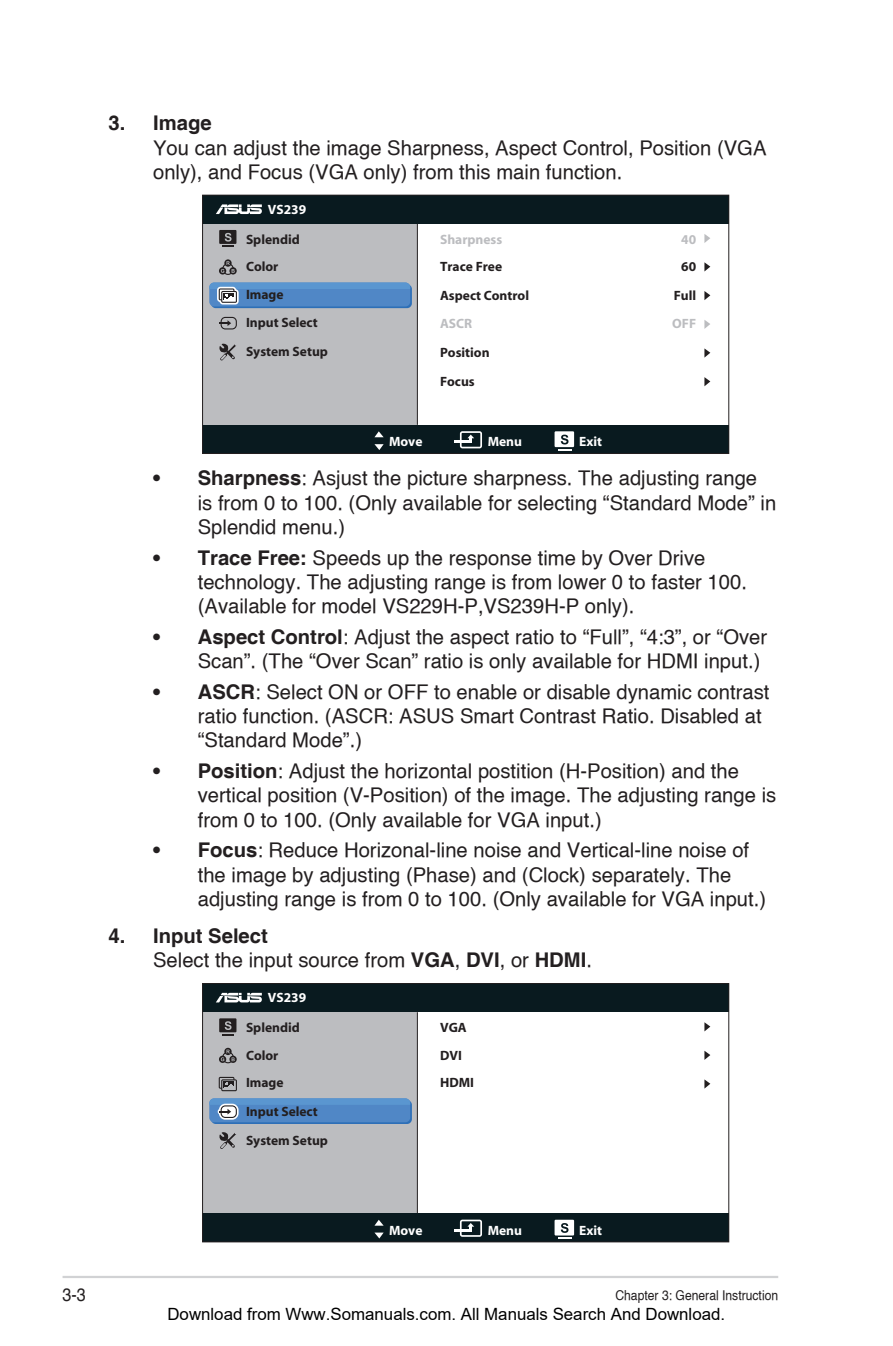
<style>
.page{position:relative;width:893px;height:1346px;background:#fff}
.page>*{position:absolute;margin:0;border:0;box-sizing:border-box;transform-origin:0 0}
.Bulleted_Text{font:20.25px/24.3px "Helvetica";color:#231f20}
.List_2{font:20.25px/24.3px "Helvetica";color:#231f20}
.t1{font:18px "Helvetica";color:#231f20;scale:.9 1}
.t2{font:16.88px "Arial";color:#000}
.t3{font:700 13.5px/27.9px "Myriad";color:#231f20}
.t4{font:700 13.5px "Myriad";color:#fff}
.t5{font:13.5px "Helvetica";color:#231f20;scale:.9 1}
.t6{font:700 13.5px "Myriad";color:#bcbdc0}
.s1{font-weight:700}
.s2{color:#bcbdc0}
</style>
<div class="page">
<hr style="left:63px;top:1276px;width:715px;height:2px;background:#d1d2d4">
<div style="left:203px;top:195px;width:526px;height:29px;background:#091a1f"></div>
<div style="left:203px;top:425px;width:526px;height:28px;background:#091a1f"></div>
<div style="left:203px;top:224px;width:215px;height:201px;background:#bcbdc0"></div>
<div style="left:202px;top:195px;width:527px;height:259px;border:1px solid #231f20"></div>
<hr style="left:417px;top:224px;width:1px;height:201px;background:#231f20">
<div style="left:219px;top:230px;width:17px;height:14px;background:#231f20"></div>
<svg style="left:222px;top:233px;width:12px;height:14px"></svg>
<div style="left:219px;top:267px;width:7px;height:7px;background:#2d2a2b;border-radius:50%"></div>
<svg style="left:221px;top:261px;width:14px;height:14px"></svg>
<svg style="left:219px;top:317px;width:18px;height:12px"></svg>
<svg style="left:219px;top:343px;width:17px;height:18px"></svg>
<div style="left:211px;top:284px;width:201px;height:24px;background:#3d7abd;border-radius:5px"></div>
<svg style="left:216px;top:204px;width:46px;height:10px"></svg>
<svg style="left:555px;top:431px;width:19px;height:19px"></svg>
<svg style="left:374px;top:431px;width:10px;height:6px"></svg>
<svg style="left:374px;top:444px;width:10px;height:6px"></svg>
<svg style="left:704px;top:234px;width:6px;height:9px"></svg>
<svg style="left:704px;top:291px;width:6px;height:9px"></svg>
<svg style="left:704px;top:320px;width:6px;height:9px"></svg>
<svg style="left:704px;top:348px;width:6px;height:10px"></svg>
<svg style="left:704px;top:377px;width:6px;height:9px"></svg>
<hr style="left:454px;top:440px;width:18px;height:3px;background:#fff">
<svg style="left:460px;top:431px;width:22px;height:17px"></svg>
<svg style="left:209px;top:282px;width:201px;height:24px;background:#5b8ec6"></svg>
<svg style="left:704px;top:262px;width:6px;height:9px"></svg>
<div style="left:203px;top:983px;width:526px;height:29px;background:#091a1f"></div>
<div style="left:203px;top:1213px;width:526px;height:29px;background:#091a1f"></div>
<div style="left:203px;top:1012px;width:215px;height:201px;background:#bcbdc0"></div>
<div style="left:202px;top:983px;width:527px;height:259px;border:1px solid #231f20"></div>
<hr style="left:417px;top:1012px;width:1px;height:201px;background:#231f20">
<div style="left:219px;top:1018px;width:17px;height:14px;background:#231f20"></div>
<svg style="left:222px;top:1021px;width:12px;height:14px"></svg>
<svg style="left:221px;top:1049px;width:14px;height:14px"></svg>
<svg style="left:219px;top:1077px;width:18px;height:14px"></svg>
<svg style="left:219px;top:1132px;width:17px;height:17px"></svg>
<div style="left:211px;top:1100px;width:201px;height:24px;background:#3776bb;border-radius:5px"></div>
<div style="left:209px;top:1098px;width:201px;height:24px;background:#5087c6;border-radius:5px"></div>
<svg style="left:209px;top:1098px;width:201px;height:23px"></svg>
<svg style="left:216px;top:993px;width:46px;height:9px"></svg>
<svg style="left:555px;top:1219px;width:19px;height:20px"></svg>
<svg style="left:375px;top:1220px;width:8px;height:5px"></svg>
<svg style="left:374px;top:1232px;width:10px;height:6px"></svg>
<svg style="left:704px;top:1022px;width:6px;height:9px"></svg>
<svg style="left:704px;top:1051px;width:6px;height:9px"></svg>
<svg style="left:704px;top:1079px;width:6px;height:9px"></svg>
<svg style="left:454px;top:1219px;width:28px;height:18px"></svg>
<p class="List_2" style="left:153px;top:111px;width:615px;text-indent:-45px"><span class="s1">3. Image<br></span>You can adjust the image Sharpness, Aspect Control, Position (VGA only), and Focus (VGA only) from this main function.</p>
<p class="t4" style="left:268px;top:202px;width:40px">VS239</p>
<p class="t3" style="left:246px;top:226px;width:73px">Splendid<br>Color<br>Image<br>Input Select</p>
<p class="t6" style="left:440px;top:232px;width:64px">Sharpness</p>
<p class="t6" style="left:681px;top:232px;width:16px">40</p>
<p class="t3" style="left:440px;top:253px;width:64px">Trace Free</p>
<p class="t3" style="left:681px;top:253px;width:16px">60</p>
<p class="t3" style="left:672px;top:282px;width:25px">Full<br><span class="s2">OFF</span></p>
<p class="t3" style="left:440px;top:282px;width:90px">Aspect Control<br><span class="s2">ASCR</span></p>
<p class="t3" style="left:440px;top:339px;width:51px">Position</p>
<p class="t3" style="left:246px;top:338px;width:83px">System Setup</p>
<p class="t3" style="left:440px;top:368px;width:36px">Focus</p>
<p class="t4" style="left:389px;top:435px;width:35px">Move</p>
<p class="t4" style="left:488px;top:435px;width:36px">Menu</p>
<p class="t4" style="left:579px;top:435px;width:24px">Exit</p>
<p class="Bulleted_Text" style="left:198px;top:465px;width:580px;text-indent:-45px"><span class="s1">• Sharpness</span>: Asjust the picture sharpness. The adjusting range is from 0 to 100. (Only available for selecting “Standard Mode” in<br>Splendid menu.)</p>
<p class="Bulleted_Text" style="left:198px;top:545px;width:551px;text-indent:-45px"><span class="s1">• Trace Free:</span> Speeds up the response time by Over Drive technology. The adjusting range is from lower 0 to faster 100. (Available for model VS229H-P,VS239H-P only).</p>
<p class="Bulleted_Text" style="left:198px;top:624px;width:571px;text-indent:-45px"><span class="s1">• Aspect Control</span>: Adjust the aspect ratio to “Full”, “4:3”, or “Over<br>Scan”. (The “Over Scan” ratio is only available for HDMI input.)</p>
<p class="Bulleted_Text" style="left:198px;top:679px;width:573px;text-indent:-45px"><span class="s1">• ASCR</span>: Select ON or OFF to enable or disable dynamic contrast ratio function. (ASCR: ASUS Smart Contrast Ratio. Disabled at “Standard Mode”.)</p>
<p class="Bulleted_Text" style="left:198px;top:758px;width:580px;text-indent:-45px"><span class="s1">• Position</span>: Adjust the horizontal postition (H-Position) and the vertical position (V-Position) of the image. The adjusting range is from 0 to 100. (Only available for VGA input.)</p>
<p class="Bulleted_Text" style="left:198px;top:837px;width:570px;text-indent:-45px"><span class="s1">• Focus</span>: Reduce Horizonal-line noise and Vertical-line noise of the image by adjusting (Phase) and (Clock) separately. The adjusting range is from 0 to 100. (Only available for VGA input.)</p>
<p class="List_2" style="left:153px;top:923px;width:440px;text-indent:-45px"><span class="s1">4. Input Select<br></span>Select the input source from <span class="s1">VGA</span>, <span class="s1">DVI</span>, or <span class="s1">HDMI</span>.</p>
<p class="t4" style="left:268px;top:990px;width:40px">VS239</p>
<p class="t3" style="left:246px;top:1014px;width:73px">Splendid<br>Color<br>Image<br>Input Select</p>
<p class="t3" style="left:440px;top:1014px;width:35px">VGA<br>DVI<br>HDMI</p>
<p class="t3" style="left:246px;top:1126px;width:83px">System Setup</p>
<p class="t4" style="left:389px;top:1223px;width:35px">Move</p>
<p class="t4" style="left:488px;top:1223px;width:36px">Menu</p>
<p class="t4" style="left:579px;top:1223px;width:24px">Exit</p>
<p class="t1" style="left:63px;top:1283px;width:28px">3-3</p>
<p class="t5" style="left:615px;top:1287px;width:182px">Chapter 3: General Instruction</p>
<p class="t2" style="left:167px;top:1304px;width:559px">Download from Www.Somanuals.com. All Manuals Search And Download.</p>
</div>
